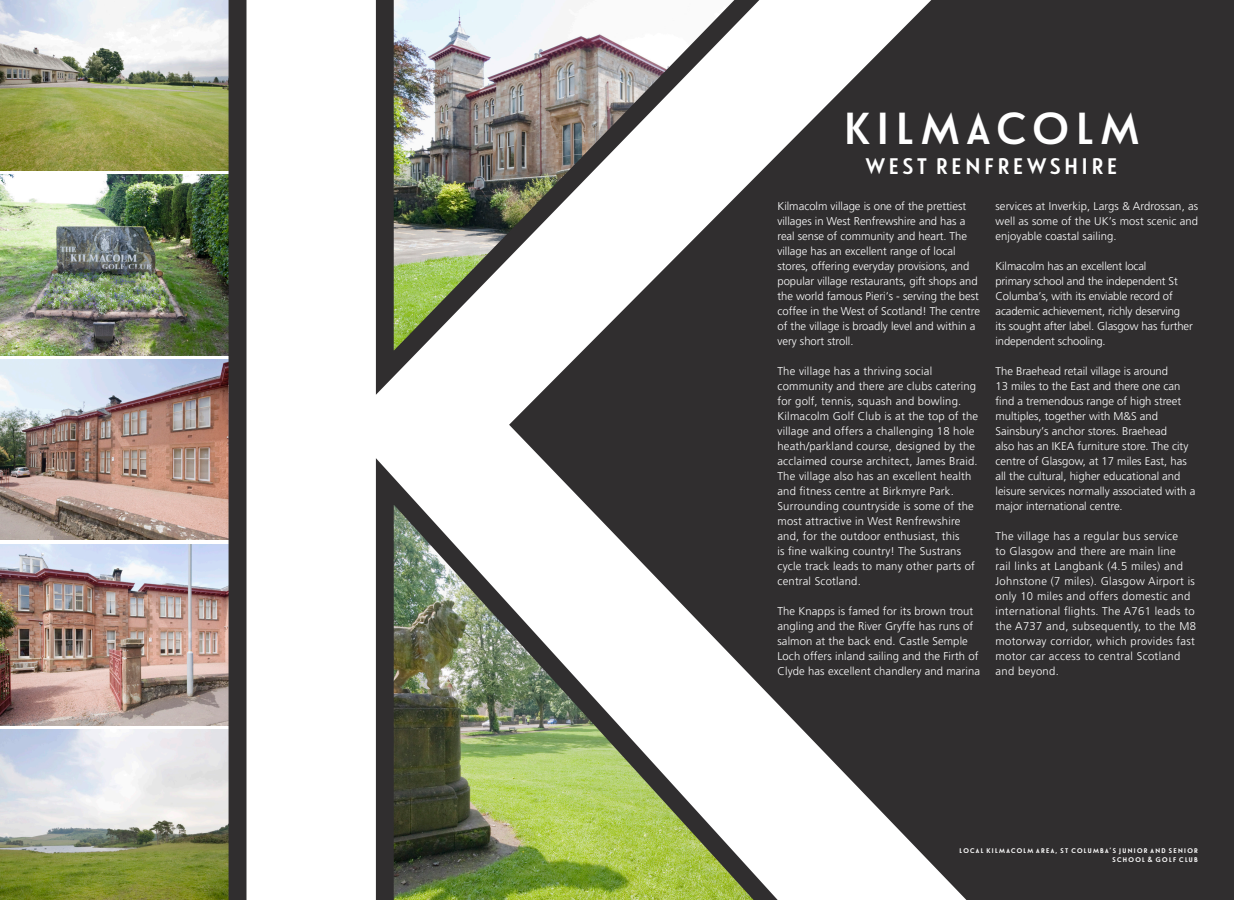
<style>
.page{position:relative;width:1234px;height:900px;background:#fff}
.page>*{position:absolute;margin:0;border:0;box-sizing:border-box;transform-origin:0 0}
.Warnock_-_Univers{font:1291.75px "Frutiger";color:#fff}
.Warnock_-_Univers-2{font:44.75px "Le Havre Layers Primary";color:#fff}
.Warnock_-_Univers-3{font:22.5px "Le Havre Layers Primary";color:#fff}
.Warnock_-_Univers-4{font:300 11.25px/15px "Frutiger";letter-spacing:.01em;color:#fff}
.Warnock_-_Univers-5{font:300 11.25px/15px "Frutiger";letter-spacing:.03em;color:#fff}
.Warnock_-_Univers-6{font:300 11.25px/15px "Frutiger";letter-spacing:-.01em;color:#fff}
.Warnock_-_Univers-7{font:7.5px/9px "Le Havre Layers Primary";color:#fff;text-align:right}
</style>
<div class="page">
<img style="left:0;top:0;width:210px;height:171px">
<img style="left:0;top:174px;width:210px;height:182px">
<img style="left:0;top:359px;width:210px;height:181px">
<img style="left:0;top:544px;width:210px;height:182px">
<img style="left:0;top:729px;width:210px;height:171px">
<div style="left:1050px;top:0;width:183px;height:900px;background:#302e2f"></div>
<img style="left:210px;top:0;width:840px;height:900px">
<p class="Warnock_-_Univers" style="left:125px;top:-308px;width:863px">K</p>
<p class="Warnock_-_Univers-2" style="left:840px;top:104px;width:304px">KILMACOLM</p>
<p class="Warnock_-_Univers-3" style="left:863px;top:154px;width:257px">WEST RENFREWSHIRE</p>
<p class="Warnock_-_Univers-4" style="left:777px;top:199px;width:204px">Kilmacolm village is one of the prettiest villages in West Renfrewshire and has a real sense of community and heart. The village has an excellent range of local stores, offering everyday provisions, and popular village restaurants, gift shops and the world famous Pieri’s - serving the best coffee in the West of Scotland! The centre of the village is broadly level and within a very short stroll.</p>
<p class="Warnock_-_Univers-4" style="left:777px;top:364px;width:202px">The village has a thriving social community and there are clubs catering for golf, tennis, squash and bowling.<br>Kilmacolm Golf Club is at the top of the village and offers a challenging 18 hole heath/parkland course, designed by the acclaimed course architect, James Braid.<br>The village also has an excellent health and fitness centre at Birkmyre Park.<br>Surrounding countryside is some of the most attractive in West Renfrewshire and, for the outdoor enthusiast, this<br>is fine walking country! The Sustrans cycle track leads to many other parts of central Scotland.</p>
<p class="Warnock_-_Univers-4" style="left:777px;top:604px;width:204px">The Knapps is famed for its brown trout angling and the River Gryffe has runs of salmon at the back end. Castle Semple Loch offers inland sailing and the Firth of Clyde has excellent chandlery and marina</p>
<p class="Warnock_-_Univers-4" style="left:995px;top:199px;width:204px;text-align:justify">services at Inverkip, Largs &amp; Ardrossan, as well as some of the UK’s most scenic and enjoyable coastal sailing.</p>
<p class="Warnock_-_Univers-6" style="left:995px;top:259px;width:199px">Kilmacolm has an excellent local<br>primary school and the independent St Columba’s, with its enviable record of academic achievement, richly deserving its sought after label. Glasgow has further independent schooling.</p>
<p class="Warnock_-_Univers-4" style="left:995px;top:364px;width:201px">The Braehead retail village is around<br>13 miles to the East and there one can find a tremendous range of high street multiples, together with M&amp;S and Sainsbury’s anchor stores. Braehead<br>also has an IKEA furniture store. The city centre of Glasgow, at 17 miles East, has all the cultural, higher educational and leisure services normally associated with a major international centre.</p>
<p class="Warnock_-_Univers-5" style="left:995px;top:529px;width:202px">The village has a regular bus service<br>to Glasgow and there are main line<br>rail links at Langbank (4.5 miles) and Johnstone (7 miles). Glasgow Airport is only 10 miles and offers domestic and international flights. The A761 leads to the A737 and, subsequently, to the M8 motorway corridor, which provides fast motor car access to central Scotland and beyond.</p>
<p class="Warnock_-_Univers-7" style="left:958px;top:846px;width:241px">local kilmacolm area, st columba’s junior and senior school &amp; golf club</p>
</div>
